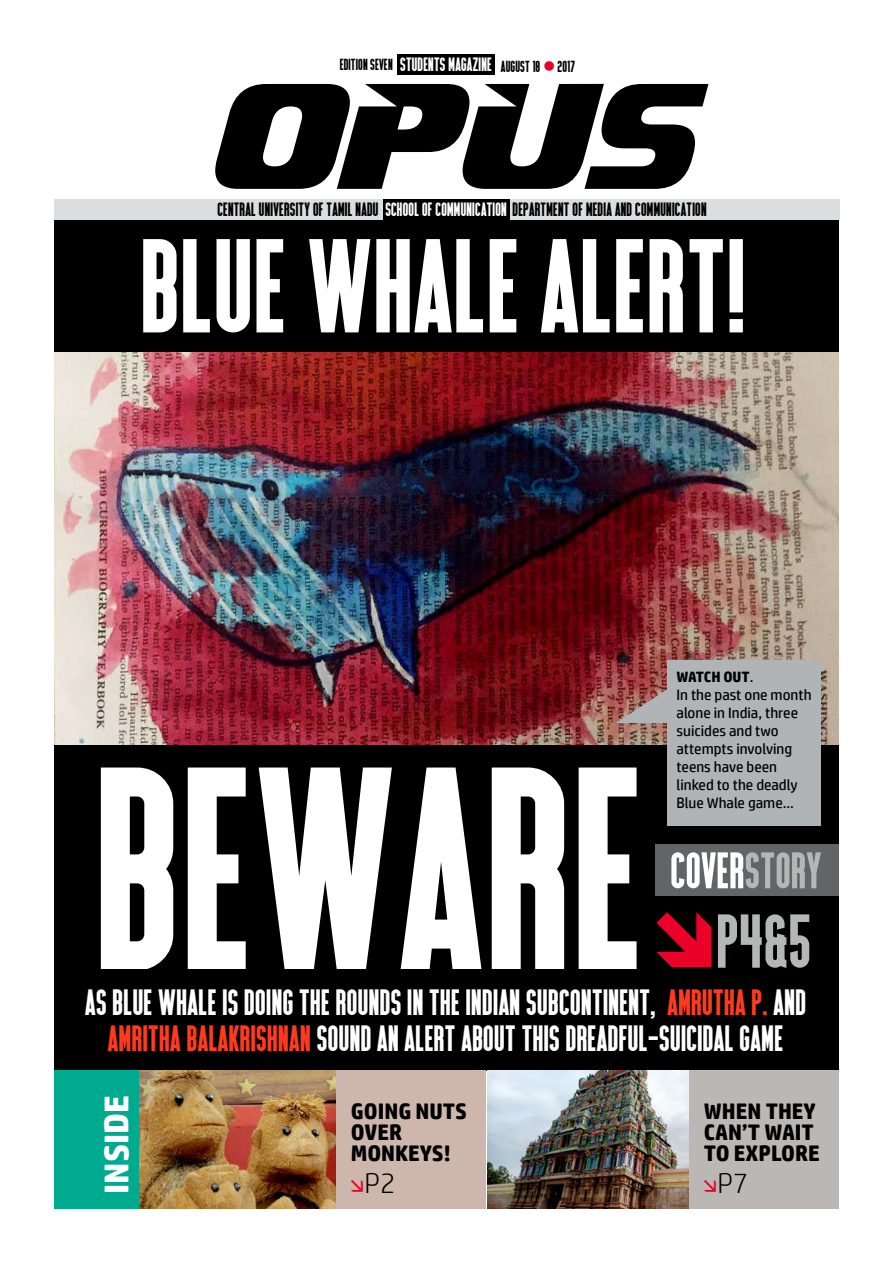
<style>
.page{position:relative;width:893px;height:1263px;background:#fff}
.page>*{position:absolute;margin:0;border:0;box-sizing:border-box;transform-origin:0 0}
.t1{font:296.55px "Bold Testament";color:#fff}
.t2{font:150px "Infinite Justice";color:#000}
.t3{font:136.5px "Bold Testament";color:#fff}
.t4{font:78px "Bold Testament";color:#b5b7b7}
.t5{font:52.5px "Bold Testament";color:#fff}
.t6{font:37.5px/35.4px "Bold Testament";color:#fff}
.t7{font:700 34.5px "HP Simplified";color:#fff}
.t8{font:300 28.5px "HP Simplified";color:#000}
.t9{font:700 22.5px/21px "HP Simplified";color:#000}
.t10{font:19.8px "Bold Testament";color:#000}
.t11{font:16.5px "Bold Testament";color:#000}
.t12{font:15px/18px "HP Simplified";color:#000}
.s1{font-size:19.8px;color:#fff}
.s2{color:#eb0029}
.s3{color:#fff}
.s4{font-weight:700}
.s5{color:#b5b7b7}
.s6{color:#ff3a1e}
</style>
<div class="page">
<div style="left:398px;top:54px;width:97px;height:21px;background:#000"></div>
<img style="left:54px;top:351px;width:785px;height:395px">
<div style="left:54px;top:218px;width:785px;height:133px;background:#000"></div>
<div style="left:54px;top:746px;width:785px;height:241px;background:#000"></div>
<div style="left:655px;top:844px;width:184px;height:51px;background:#636466"></div>
<div style="left:382px;top:199px;width:129px;height:20px;background:#000"></div>
<div style="left:510px;top:199px;width:329px;height:20px;background:#dcddde"></div>
<div style="left:54px;top:199px;width:328px;height:20px;background:#dcddde"></div>
<div style="left:54px;top:969px;width:785px;height:102px;background:#000"></div>
<svg style="left:616px;top:660px;width:96px;height:63px;background:#9d6565"></svg>
<div style="left:668px;top:661px;width:152px;height:165px;background:#b1b4b6"></div>
<div style="left:54px;top:1071px;width:88px;height:138px;background:#00aa8f"></div>
<div style="left:336px;top:1071px;width:150px;height:138px;background:#cdb6ac"></div>
<div style="left:689px;top:1071px;width:150px;height:138px;background:#bbb7b5"></div>
<img style="left:488px;top:1071px;width:200px;height:138px">
<img style="left:140px;top:1071px;width:196px;height:138px">
<p class="t11" style="left:340px;top:56px;width:237px">EDITION SEVEN <span class="s1">STUDENTS MAGAZINE</span> AUGUST 18 <span class="s2">●</span> 2017</p>
<h2 class="t2" style="left:205px;top:56px;width:485px">OPUS</h2>
<p class="t10" style="left:218px;top:198px;width:491px">CENTRAL UNIVERSITY OF TAMIL NADU <span class="s3">SCHOOL OF COMMUNICATION</span> DEPARTMENT OF MEDIA AND COMMUNICATION</p>
<h3 class="t3" style="left:143px;top:208px;width:608px">BLUE WHALE ALERT!</h3>
<h1 class="t1" style="left:101px;top:701px;width:552px">BEWARE</h1>
<p class="t12" style="left:676px;top:667px;width:136px"><span class="s4">WATCH OUT</span>.<br>In the past one month alone in India, three suicides and two attempts involving teens have been linked to the deadly<br>Blue Whale game...</p>
<h3 class="t5" style="left:671px;top:841px;width:153px">COVER<span class="s5">STORY</span></h3>
<h3 class="t4" style="left:718px;top:897px;width:97px">P4&amp;5</h3>
<p class="t6" style="left:86px;top:984px;width:606px">AS BLUE WHALE IS DOING THE ROUNDS IN THE INDIAN SUBCONTINENT, <span class="s6">AMRUTHA</span></p>
<p class="t6" style="left:109px;top:984px;width:700px;text-indent:644px"><span class="s6">P.</span>AND<br><span class="s6">AMRITHA BALAKRISHNAN</span> SOUND AN ALERT ABOUT THIS DREADFUL-SUICIDAL GAME</p>
<p class="t7" style="left:94px;top:1194px;width:100px;rotate:-90deg">INSIDE</p>
<p class="t9" style="left:351px;top:1101px;width:118px">GOING NUTS<br>OVER<br>MONKEYS!</p>
<p class="t8" style="left:365px;top:1164px;width:32px">P2</p>
<p class="t9" style="left:704px;top:1101px;width:117px">WHEN THEY<br>CAN’T WAIT<br>TO EXPLORE</p>
<p class="t8" style="left:717px;top:1164px;width:32px">P7</p>
</div>
